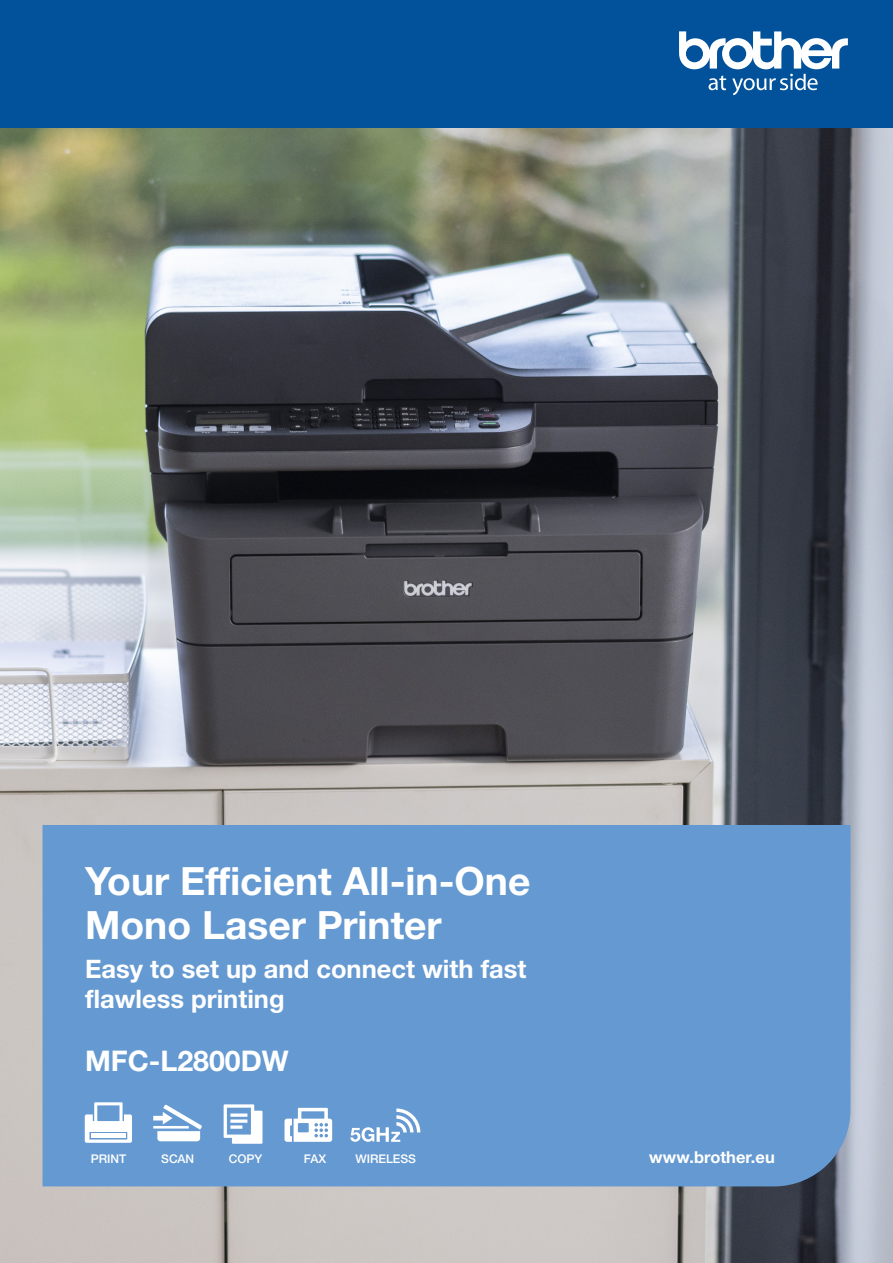
<style>
.page{position:relative;width:893px;height:1263px;background:#fff}
.page>*{position:absolute;margin:0;border:0;box-sizing:border-box;transform-origin:0 0}
.t1{font:700 39px "Helvetica Neue LTW1 G";color:#fff}
.t2{font:700 28.5px "Helvetica Neue LTW1 G";color:#fff}
.t3{font:700 25.5px "Helvetica Neue LTW1 G";color:#fff}
.t4{font:700 16.5px "Helvetica Neue LTW1 G";color:#fff}
.t5{font:500 12px "Helvetica Neue LTW1 G";color:#fff}
</style>
<div class="page">
<img style="left:0;top:128px;width:893px;height:1135px">
<div style="left:0;top:0;width:893px;height:128px;background:#01519b"></div>
<svg style="left:679px;top:31px;width:169px;height:64px"></svg>
<div style="left:43px;top:825px;width:807px;height:361px;background:#6599d1"></div>
<svg style="left:85px;top:1102px;width:47px;height:41px"></svg>
<div style="left:91px;top:1133px;width:35px;height:5px;background:#fff"></div>
<svg style="left:153px;top:1104px;width:49px;height:37px"></svg>
<svg style="left:224px;top:1104px;width:38px;height:40px"></svg>
<svg style="left:284px;top:1108px;width:48px;height:34px"></svg>
<svg style="left:350px;top:1108px;width:70px;height:34px"></svg>
<p class="t1" style="left:85px;top:857px;width:447px">Your Efficient All-in-One</p>
<p class="t1" style="left:85px;top:901px;width:358px">Mono Laser Printer</p>
<p class="t3" style="left:85px;top:953px;width:443px">Easy to set up and connect with fast</p>
<p class="t3" style="left:85px;top:983px;width:201px">flawless printing</p>
<p class="t2" style="left:85px;top:1043px;width:205px">MFC-L2800DW</p>
<p class="t5" style="left:91px;top:1151px;width:37px">PRINT</p>
<p class="t5" style="left:161px;top:1151px;width:34px">SCAN</p>
<p class="t5" style="left:229px;top:1151px;width:35px">COPY</p>
<p class="t5" style="left:304px;top:1151px;width:24px">FAX</p>
<p class="t5" style="left:355px;top:1151px;width:62px">WIRELESS</p>
<p class="t4" style="left:649px;top:1147px;width:127px">www.brother.eu</p>
</div>
